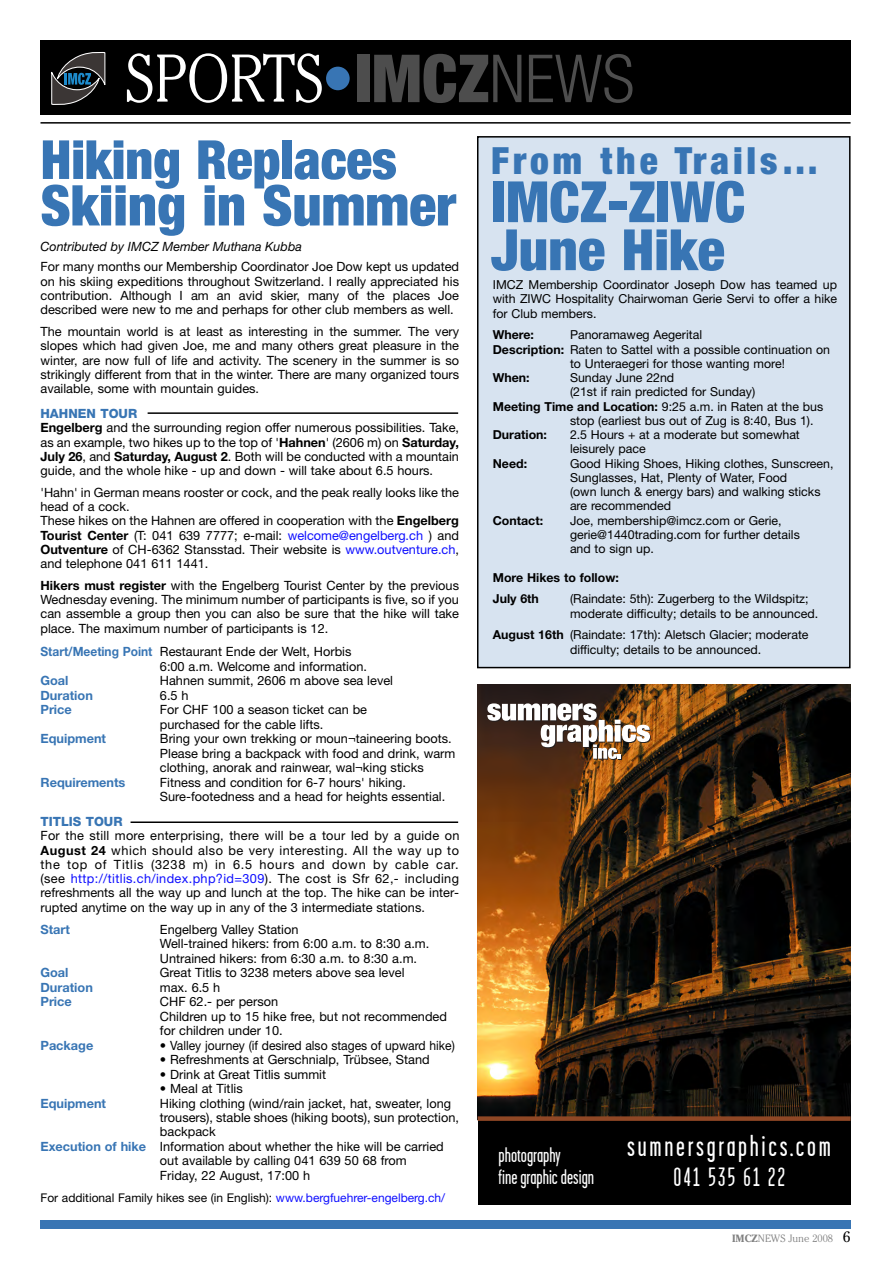
<style>
.page{position:relative;width:893px;height:1263px;background:#fff}
.page>*{position:absolute;margin:0;border:0;box-sizing:border-box;transform-origin:0 0}
.t1{font:300 66.9px "Cheltenham";color:#fff;scale:.87 1}
.t2{font:900 condensed 57px/48px "Helvetica Neue";color:#3875b4}
.t3{font:900 condensed 56.25px "Helvetica Neue";color:#3875b4}
.t4{font:900 condensed 54px "Helvetica Neue";letter-spacing:-.005em;color:#3875b4}
.t5{font:900 condensed 37.5px "Helvetica Neue";letter-spacing:.105em;color:#3875b4}
.t6{font:30.15px "Garage Gothic";letter-spacing:.09em;color:#fff}
.t7{font:26.4px "Garage Gothic";letter-spacing:.09em;color:#fff}
.t8{font:21px/22.5px "Garage Gothic";color:#fff}
.t9{font:12.75px/14.2px "Helvetica Neue";color:#000}
.t10{font:700 12.75px "Helvetica Neue";color:#3875b4}
.t11{font:italic 12.75px "Helvetica Neue";color:#000}
.t12{font:800 12.75px "Helvetica Neue";color:#3875b4}
.t13{font:12.3px/14.2px "Helvetica Neue";color:#000}
.t14{font:700 12.3px/21.8px "Helvetica Neue";color:#000}
.t15{font:12px "Helvetica Neue";color:#000}
.t16{font:300 10.5px "Cheltenham";color:#808080}
.s1{font-family:"Helvetica Neue";font-weight:900;font-stretch:condensed;font-size:66.3px;color:#3875b4}
.s2{font-family:"Helvetica Neue";font-weight:900;font-stretch:condensed;font-size:66.3px;color:#4d4d4d}
.s3{font-family:"Helvetica Neue";font-stretch:condensed;font-size:66.3px;color:#4d4d4d}
.s4{font-weight:800;color:#3875b4}
.s5{font-weight:700}
.s6{color:#0f0fff}
.s7{font-weight:700;color:#3875b4}
.s8{font-weight:400}
.s9{font-weight:400;font-size:15px;color:#000}
</style>
<div class="page">
<div style="left:478px;top:137px;width:372px;height:531px;background:#d7e3f0"></div>
<div style="left:477px;top:136px;width:373px;height:532px;border:2px solid #000"></div>
<div style="left:40px;top:41px;width:810px;height:74px;background:#000"></div>
<svg style="left:51px;top:52px;width:54px;height:53px"></svg>
<hr style="left:40px;top:122px;width:810px;height:2px;background:#000">
<div style="left:40px;top:1220px;width:810px;height:9px;background:#3875b4"></div>
<img style="left:477px;top:684px;width:373px;height:435px">
<div style="left:478px;top:1119px;width:372px;height:85px;background:#000"></div>
<svg style="left:487px;top:703px;width:164px;height:57px"></svg>
<div style="left:478px;top:1116px;width:372px;height:5px;background:#8f4725"></div>
<hr style="left:148px;top:412px;width:310px;height:2px;background:#000">
<hr style="left:131px;top:821px;width:327px;height:2px;background:#000">
<h1 class="t1" style="left:126px;top:52px;width:586px">SPORTS <span class="s1">•</span><span class="s2">IMCZ</span><span class="s3">NEWS</span></h1>
<h3 class="t4" style="left:40px;top:140px;width:358px">Hiking Replaces</h3>
<h3 class="t3" style="left:40px;top:185px;width:417px">Skiing in Summer</h3>
<p class="t11" style="left:40px;top:242px;width:263px">Contributed by IMCZ Member Muthana Kubba</p>
<p class="t9" style="left:40px;top:261px;width:420px;text-align:justify">For many months our Membership Coordinator Joe Dow kept us updated on his skiing expeditions throughout Switzerland. I really appreciated his contribution. Although I am an avid skier, many of the places Joe described were new to me and perhaps for other club members as well.</p>
<p class="t9" style="left:40px;top:326px;width:420px;text-align:justify">The mountain world is at least as interesting in the summer. The very slopes which had given Joe, me and many others great pleasure in the winter, are now full of life and activity. The scenery in the summer is so strikingly different from that in the winter. There are many organized tours available, some with mountain guides.</p>
<p class="t9" style="left:40px;top:408px;width:420px"><span class="s4">HAHNEN TOUR<br></span><span class="s5">Engelberg</span> and the surrounding region offer numerous possibilities. Take, as an example, two hikes up to the top of '<span class="s5">Hahnen</span>' (2606 m) on <span class="s5">Saturday, July 26</span>, and <span class="s5">Saturday, August 2</span>. Both will be conducted with a mountain guide, and the whole hike - up and down - will take about 6.5 hours.</p>
<p class="t9" style="left:40px;top:486px;width:420px">'Hahn' in German means rooster or cock, and the peak really looks like the head of a cock.<br>These hikes on the Hahnen are offered in cooperation with the <span class="s5">Engelberg Tourist Center</span> (T: 041 639 7777; e-mail: <span class="s6">welcome@engelberg.ch</span> ) and <span class="s5">Outventure</span> of CH-6362 Stansstad. Their website is <span class="s6">www.outventure.ch</span>, and telephone 041 611 1441.</p>
<p class="t9" style="left:40px;top:579px;width:420px;text-align:justify"><span class="s5">Hikers must register</span> with the Engelberg Tourist Center by the previous Wednesday evening. The minimum number of participants is five, so if you can assemble a group then you can also be sure that the hike will take place. The maximum number of participants is 12.</p>
<p class="t9" style="left:160px;top:646px;width:209px;text-indent:-119px"><span class="s7">Start/Meeting Point</span> Restaurant Ende der Welt, Horbis<br>6:00 a.m. Welcome and information.</p>
<p class="t10" style="left:40px;top:676px;width:30px">Goal</p>
<p class="t9" style="left:160px;top:675px;width:235px">Hahnen summit, 2606 m above sea level</p>
<p class="t10" style="left:40px;top:691px;width:54px">Duration</p>
<p class="t9" style="left:160px;top:689px;width:30px">6.5 h</p>
<p class="t10" style="left:40px;top:705px;width:33px">Price</p>
<p class="t9" style="left:160px;top:704px;width:209px">For CHF 100 a season ticket can be purchased for the cable lifts.</p>
<p class="t10" style="left:40px;top:734px;width:67px">Equipment</p>
<p class="t9" style="left:160px;top:733px;width:297px">Bring your own trekking or moun¬taineering boots.<br>Please bring a backpack with food and drink, warm clothing, anorak and rainwear, wal¬king sticks</p>
<p class="t10" style="left:40px;top:777px;width:86px">Requirements</p>
<p class="t9" style="left:160px;top:776px;width:287px">Fitness and condition for 6-7 hours' hiking.<br>Sure-footedness and a head for heights essential.</p>
<p class="t12" style="left:40px;top:817px;width:84px">TITLIS TOUR</p>
<p class="t9" style="left:40px;top:830px;width:420px;text-align:justify">For the still more enterprising, there will be a tour led by a guide on <span class="s5">August 24</span> which should also be very interesting. All the way up to the top of Titlis (3238 m) in 6.5 hours and down by cable car. (see <span class="s6">http://titlis.ch/index.php?id=309</span>). The cost is Sfr 62,- including refreshments all the way up and lunch at the top. The hike can be inter&shy;rupted anytime on the way up in any of the 3 intermediate stations.</p>
<p class="t10" style="left:40px;top:925px;width:31px">Start</p>
<p class="t9" style="left:160px;top:923px;width:271px">Engelberg Valley Station<br>Well-trained hikers: from 6:00 a.m. to 8:30 a.m.<br>Untrained hikers: from 6:30 a.m. to 8:30 a.m.</p>
<p class="t10" style="left:40px;top:968px;width:30px">Goal</p>
<p class="t9" style="left:160px;top:967px;width:246px">Great Titlis to 3238 meters above sea level</p>
<p class="t10" style="left:40px;top:983px;width:54px">Duration</p>
<p class="t9" style="left:160px;top:981px;width:62px">max. 6.5 h</p>
<p class="t10" style="left:40px;top:997px;width:33px">Price</p>
<p class="t9" style="left:160px;top:996px;width:289px">CHF 62.- per person<br>Children up to 15 hike free, but not recommended for children under 10.</p>
<p class="t10" style="left:40px;top:1040px;width:54px">Package</p>
<p class="t9" style="left:160px;top:1039px;width:296px">• Valley journey (if desired also stages of upward hike)</p>
<p class="t9" style="left:160px;top:1054px;width:271px">• Refreshments at Gerschnialp, Trübsee, Stand</p>
<p class="t9" style="left:160px;top:1068px;width:168px">• Drink at Great Titlis summit</p>
<p class="t9" style="left:160px;top:1083px;width:84px">• Meal at Titlis</p>
<p class="t10" style="left:40px;top:1098px;width:67px">Equipment</p>
<p class="t9" style="left:160px;top:1097px;width:293px">Hiking clothing (wind/rain jacket, hat, sweater, long</p>
<p class="t9" style="left:160px;top:1111px;width:301px">trousers), stable shoes (hiking boots), sun protection,</p>
<p class="t9" style="left:160px;top:1126px;width:57px">backpack</p>
<p class="t9" style="left:40px;top:1140px;width:405px"><span class="s7">Execution of hike</span> Information about whether the hike will be carried</p>
<p class="t9" style="left:160px;top:1155px;width:248px">out available by calling 041 639 50 68 from</p>
<p class="t9" style="left:160px;top:1169px;width:152px">Friday, 22 August, 17:00 h</p>
<p class="t15" style="left:40px;top:1193px;width:406px">For additional Family hikes see (in English): <span class="s6">www.bergfuehrer-engelberg.ch/</span></p>
<h3 class="t5" style="left:491px;top:147px;width:329px">From the Trails…</h3>
<h2 class="t2" style="left:491px;top:183px;width:256px">IMCZ-ZIWC<br>June Hike</h2>
<p class="t13" style="left:493px;top:279px;width:346px;text-align:justify">IMCZ Membership Coordinator Joseph Dow has teamed up with ZIWC Hospitality Chairwoman Gerie Servi to offer a hike for Club members.</p>
<p class="t14" style="left:493px;top:325px;width:43px">Where:</p>
<p class="t13" style="left:570px;top:329px;width:134px">Panoramaweg Aegerital</p>
<p class="t13" style="left:493px;top:343px;width:339px"><span class="s5">Description:</span> Raten to Sattel with a possible continuation on</p>
<p class="t13" style="left:570px;top:358px;width:216px">to Unteraegeri for those wanting more!</p>
<p class="t14" style="left:493px;top:368px;width:38px">When:</p>
<p class="t13" style="left:570px;top:372px;width:106px">Sunday June 22nd</p>
<p class="t13" style="left:570px;top:386px;width:187px">(21st if rain predicted for Sunday)</p>
<p class="t14" style="left:493px;top:396px;width:332px">Meeting Time and Location: <span class="s8">9:25 a.m. in Raten at the bus</span></p>
<p class="t13" style="left:570px;top:415px;width:245px">stop (earliest bus out of Zug is 8:40, Bus 1).</p>
<p class="t14" style="left:493px;top:425px;width:56px">Duration:</p>
<p class="t13" style="left:570px;top:429px;width:231px">2.5 Hours + at a moderate but somewhat leisurely pace</p>
<p class="t14" style="left:493px;top:453px;width:36px">Need:</p>
<p class="t13" style="left:570px;top:457px;width:265px">Good Hiking Shoes, Hiking clothes, Sunscreen, Sunglasses, Hat, Plenty of Water, Food<br>(own lunch &amp; energy bars) and walking sticks are recommended</p>
<p class="t14" style="left:493px;top:510px;width:52px">Contact:</p>
<p class="t13" style="left:570px;top:514px;width:231px">Joe, membership@imcz.com or Gerie, gerie@1440trading.com for further details and to sign up.</p>
<p class="t14" style="left:493px;top:567px;width:128px">More Hikes to follow:<br>July 6th</p>
<p class="t13" style="left:570px;top:593px;width:250px">(Raindate: 5th): Zugerberg to the Wildspitz; moderate difficulty; details to be announced.</p>
<p class="t13" style="left:570px;top:629px;width:240px;text-indent:-77px"><span class="s5">August 16th</span> (Raindate: 17th): Aletsch Glacier; moderate difficulty; details to be announced.</p>
<h3 class="t8" style="left:499px;top:1143px;width:97px">photography<br>fine graphic design</h3>
<h3 class="t6" style="left:627px;top:1128px;width:205px">sumnersgraphics.com</h3>
<h3 class="t7" style="left:673px;top:1162px;width:113px">041 535 61 22</h3>
<p class="t16" style="left:732px;top:1234px;width:120px"><span class="s5">IMCZ</span>NEWS June 2008 <span class="s9">6</span></p>
</div>
